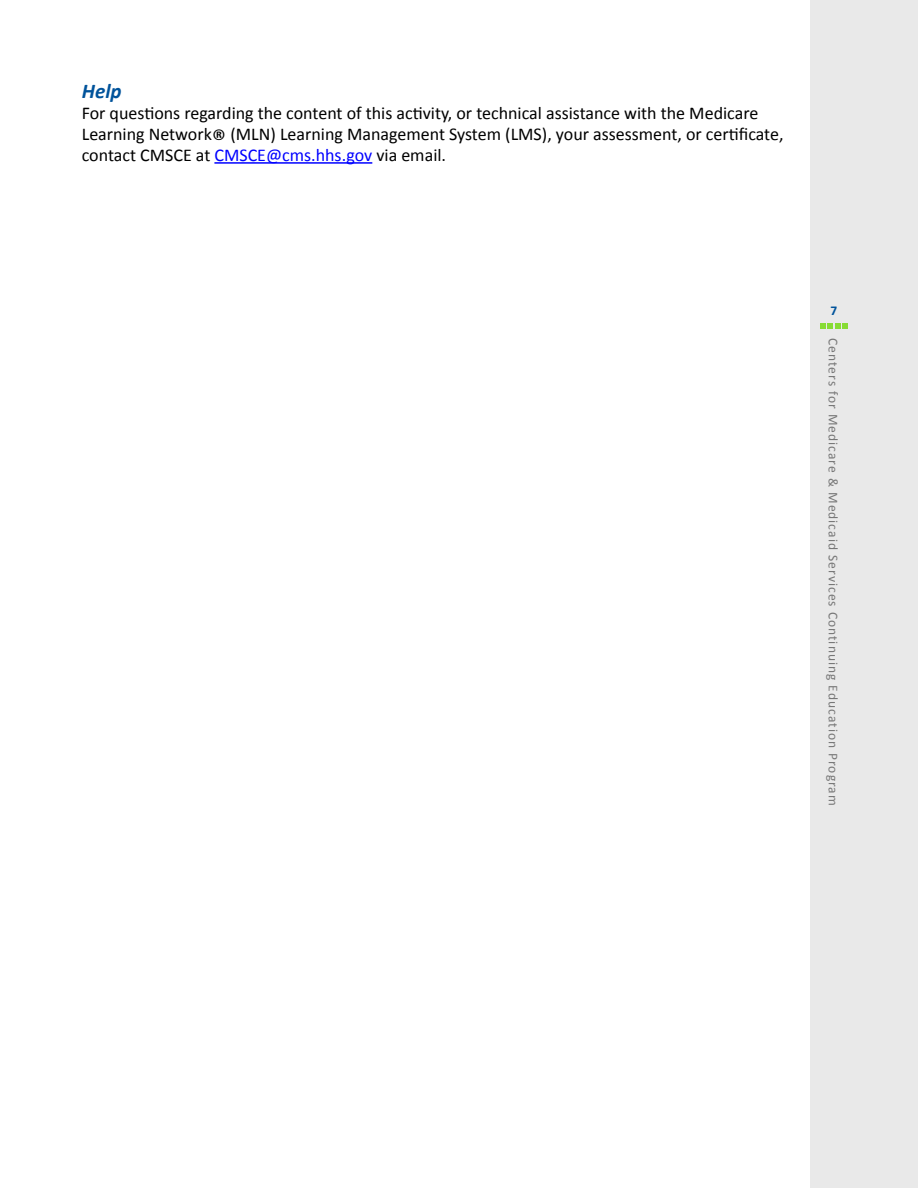
<style>
.page{position:relative;width:918px;height:1188px;background:#fff}
.page>*{position:absolute;margin:0;border:0;box-sizing:border-box;transform-origin:0 0}
.t1{font:italic 700 21px "Calibri";color:#00539b}
.t2{font:18px/21px "Calibri";color:#000}
.t3{font:13.5px "Calibri";letter-spacing:.075em;color:#777}
.t4{font:700 13.5px "Calibri";color:#00539b}
.s1{font-size:28.5px}
.s2{color:#00f}
</style>
<div class="page">
<div style="left:810px;top:0;width:108px;height:1188px;background:#e9e9e9"></div>
<svg style="left:820px;top:323px;width:28px;height:6px"></svg>
<hr style="left:214px;top:162px;width:158px;height:2px;background:#00f">
<h2 class="t1" style="left:82px;top:78px;width:41px">Help</h2>
<p class="t2" style="left:82px;top:102px;width:703px">For questions regarding the content of this activity, or technical assistance with the Medicare<br>Learning Network<span class="s1">®</span> (MLN) Learning Management System (LMS), your assessment, or certificate, contact CMSCE at <span class="s2">CMSCE@cms.hhs.gov</span> via email.</p>
<p class="t4" style="left:830px;top:302px;width:8px">7</p>
<p class="t3" style="left:842px;top:338px;width:469px;rotate:90deg">Centers for Medicare &amp; Medicaid Services Continuing Education Program</p>
</div>
